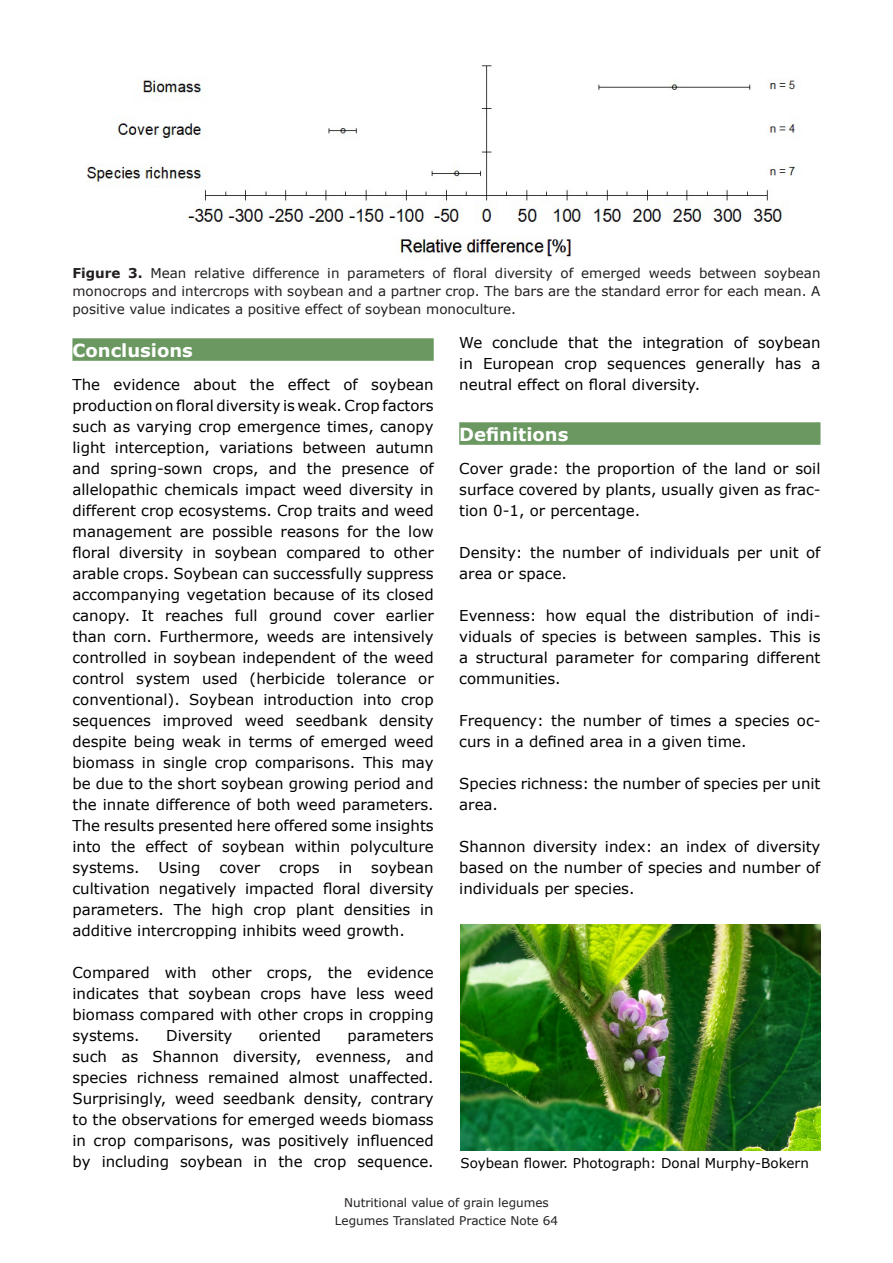
<style>
.page{position:relative;width:893px;height:1263px;background:#fff}
.page>*{position:absolute;margin:0;border:0;box-sizing:border-box;transform-origin:0 0}
.body_HL_white_green{font:700 18px "Verdana";color:#fff}
.body_text{font:15px/21px "Verdana";color:#000;text-align:justify}
.HL_1{font:13.5px/18px "Verdana";color:#231f20;text-align:justify}
.t1{font:13.5px "Verdana";color:#000}
.t2{font:12px/18px "Verdana";color:#231f20;text-align:center}
.s1{font-weight:700}
</style>
<div class="page">
<div style="left:72px;top:338px;width:362px;height:23px;background:#6a9860"></div>
<div style="left:459px;top:422px;width:361px;height:23px;background:#6a9860"></div>
<img style="left:460px;top:924px;width:360px;height:226px">
<img style="left:86px;top:65px;width:714px;height:194px">
<p class="HL_1" style="left:72px;top:264px;width:750px"><span class="s1">Figure 3.</span> Mean relative difference in parameters of floral diversity of emerged weeds between soybean monocrops and intercrops with soybean and a partner crop. The bars are the standard error for each mean. A positive value indicates a positive effect of soybean monoculture.</p>
<p class="body_HL_white_green" style="left:72px;top:339px;width:122px">Conclusions</p>
<p class="body_text" style="left:72px;top:374px;width:363px">The evidence about the effect of soybean production on floral diversity is weak. Crop factors such as varying crop emergence times, canopy light interception, variations between autumn and spring-sown crops, and the presence of allelopathic chemicals impact weed diversity in different crop ecosystems. Crop traits and weed management are possible reasons for the low floral diversity in soybean compared to other arable crops. Soybean can successfully suppress accompanying vegetation because of its closed canopy. It reaches full ground cover earlier than corn. Furthermore, weeds are intensively controlled in soybean independent of the weed control system used (herbicide tolerance or conventional). Soybean introduction into crop sequences improved weed seedbank density despite being weak in terms of emerged weed biomass in single crop comparisons. This may be due to the short soybean growing period and the innate difference of both weed parameters.<br>The results presented here offered some insights into the effect of soybean within polyculture systems.</p>
<p class="body_text" style="left:72px;top:857px;width:363px;text-indent:299px">soybean cultivation negatively impacted floral diversity parameters. The high crop plant densities in additive intercropping inhibits weed growth.</p>
<p class="body_text" style="left:72px;top:962px;width:363px">Compared with other crops, the evidence indicates that soybean crops have less weed biomass compared with other crops in cropping systems.</p>
<p class="body_text" style="left:159px;top:857px;width:43px">Using</p>
<p class="body_text" style="left:219px;top:857px;width:42px">cover</p>
<p class="body_text" style="left:279px;top:857px;width:42px">crops</p>
<p class="body_text" style="left:339px;top:857px;width:15px">in</p>
<p class="body_text" style="left:166px;top:1025px;width:68px">Diversity</p>
<p class="body_text" style="left:259px;top:1025px;width:64px">oriented</p>
<p class="body_text" style="left:72px;top:1025px;width:363px;text-indent:275px">parameters such as Shannon diversity, evenness, and species richness remained almost unaffected.<br>Surprisingly, weed seedbank density, contrary to the observations for emerged weeds biomass in crop comparisons, was positively influenced by including soybean in the crop sequence.</p>
<p class="body_text" style="left:459px;top:332px;width:363px">We conclude that the integration of soybean in European crop sequences generally has a neutral effect on floral diversity.</p>
<p class="body_HL_white_green" style="left:459px;top:423px;width:111px">Definitions</p>
<p class="body_text" style="left:459px;top:458px;width:363px">Cover grade: the proportion of the land or soil surface covered by plants, usually given as frac&shy;tion 0-1, or percentage.</p>
<p class="body_text" style="left:459px;top:542px;width:363px">Density: the number of individuals per unit of area or space.</p>
<p class="body_text" style="left:459px;top:605px;width:363px">Evenness: how equal the distribution of indi&shy;viduals of species is between samples. This is a structural parameter for comparing different communities.</p>
<p class="body_text" style="left:459px;top:710px;width:363px">Frequency: the number of times a species oc&shy;curs in a defined area in a given time.</p>
<p class="body_text" style="left:459px;top:773px;width:363px">Species richness: the number of species per unit area.</p>
<p class="body_text" style="left:459px;top:836px;width:363px">Shannon diversity index: an index of diversity based on the number of species and number of individuals per species.</p>
<p class="t1" style="left:460px;top:1155px;width:350px">Soybean flower. Photograph: Donal Murphy-Bokern</p>
<p class="t2" style="left:335px;top:1194px;width:225px">Nutritional value of grain legumes<br>Legumes Translated Practice Note 64</p>
</div>
